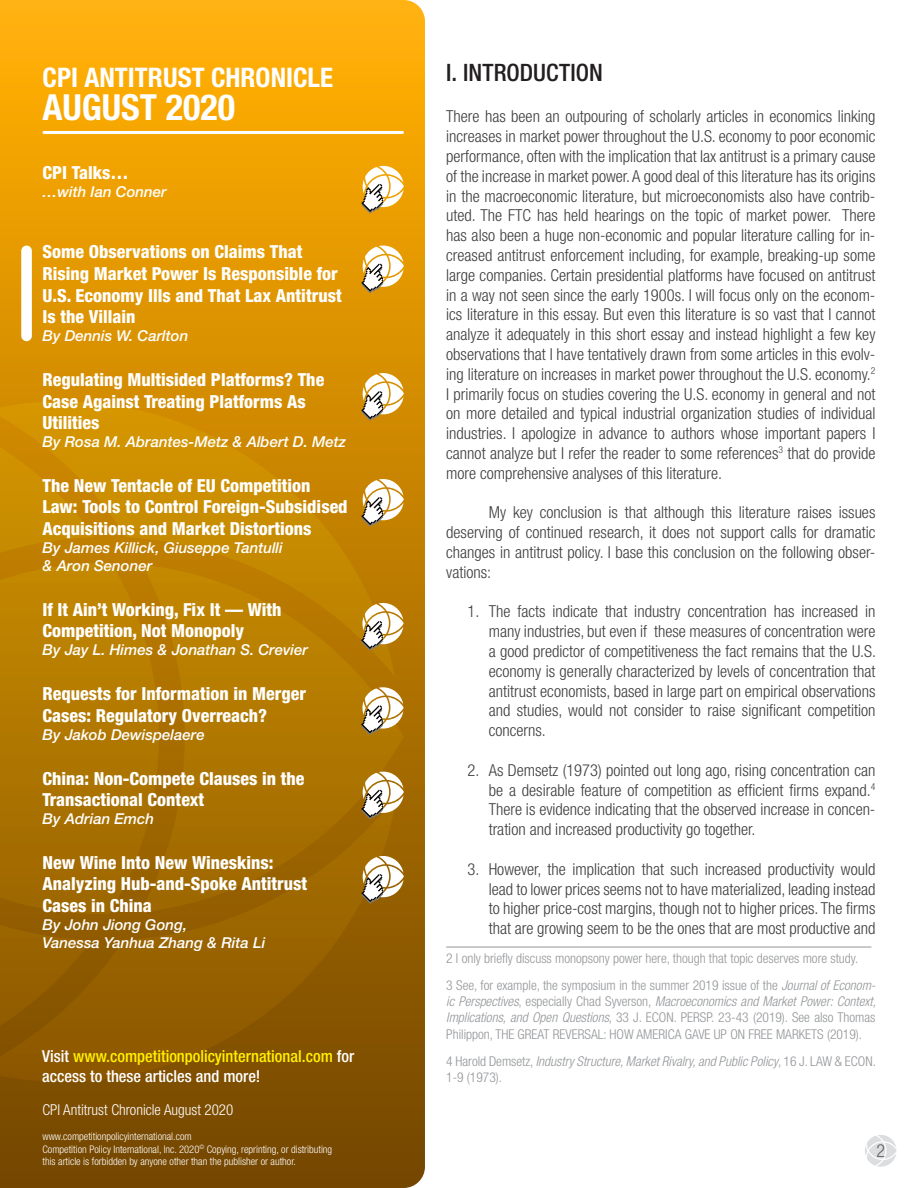
<style>
.page{position:relative;width:918px;height:1188px;background:#fff}
.page>*{position:absolute;margin:0;border:0;box-sizing:border-box;transform-origin:0 0}
.Body_Text{font:700 condensed 36px "Helvetica Neue LT Std";color:#fff}
.Body_Text-2{font:700 condensed 27px "Helvetica Neue LT Std";color:#fff}
.Sin_espaciado{font:500 condensed 24px "Helvetica Neue LT Std";letter-spacing:.005em;color:#231f20}
.t1{font:800 condensed 18px/21.6px "Helvetica Neue LT Std";color:#fff}
.t2{font:300 condensed 18px "Helvetica Neue LT Std";color:#636366}
.Sin_espaciado-2{font:300 condensed 16.5px/19.8px "Helvetica Neue LT Std";color:#3e3e3f;text-align:justify}
.Body_Text-3{font:500 condensed 16.5px/19.8px "Helvetica Neue LT Std";color:#fff101}
.t3{font:italic 500 15px "Helvetica Neue LT Std";color:#fff}
.t4{font:300 condensed 15px "Helvetica Neue LT Std";color:#fff}
.Note{font:300 condensed 13.5px/16.2px "Helvetica Neue LT Std";color:#939598;text-align:justify}
.Note-2{font:italic 300 condensed 13.5px/16.2px "Helvetica Neue LT Std";color:#939598}
.t5{font:300 condensed 10.5px "Helvetica Neue LT Std";color:#fff}
.s1{color:#fff}
.s2{font-style:italic}
.s3{font-style:normal}
</style>
<div class="page">
<svg style="left:865px;top:1135px;width:32px;height:32px"></svg>
<svg style="left:0;top:0;width:425px;height:1188px;background:#d08a02"></svg>
<div style="left:0;top:677px;width:140px;height:118px;background:#b07700"></div>
<svg style="left:0;top:795px;width:397px;height:287px;background:#905b00"></svg>
<svg style="left:0;top:401px;width:395px;height:276px;background:#c98900"></svg>
<svg style="left:140px;top:565px;width:264px;height:347px;background:#ae7400"></svg>
<svg style="left:0;top:421px;width:95px;height:292px;background:#c28500"></svg>
<svg style="left:0;top:768px;width:92px;height:289px;background:#9a6400"></svg>
<hr style="left:43px;top:131px;width:361px;height:3px;background:#fff;border-radius:2px">
<div style="left:21px;top:246px;width:11px;height:95px;background:#fff;border-radius:5px"></div>
<hr style="left:446px;top:947px;width:425px;height:1px;background:#939598">
<svg style="left:361px;top:166px;width:43px;height:48px"></svg>
<svg style="left:361px;top:246px;width:43px;height:47px"></svg>
<svg style="left:361px;top:373px;width:43px;height:48px"></svg>
<svg style="left:361px;top:479px;width:43px;height:48px"></svg>
<svg style="left:361px;top:603px;width:43px;height:48px"></svg>
<svg style="left:361px;top:687px;width:43px;height:48px"></svg>
<svg style="left:361px;top:772px;width:43px;height:47px"></svg>
<svg style="left:361px;top:856px;width:43px;height:48px"></svg>
<p class="Body_Text-2" style="left:43px;top:61px;width:292px">CPI ANTITRUST CHRONICLE</p>
<p class="Body_Text" style="left:43px;top:86px;width:194px">AUGUST 2020</p>
<p class="t1" style="left:43px;top:161px;width:88px">CPI Talks…</p>
<p class="t3" style="left:43px;top:183px;width:126px">…with Ian Conner</p>
<p class="t1" style="left:43px;top:241px;width:301px">Some Observations on Claims That<br>Rising Market Power Is Responsible for<br>U.S. Economy Ills and That Lax Antitrust<br>Is the Villain</p>
<p class="t3" style="left:43px;top:327px;width:147px">By Dennis W. Carlton</p>
<p class="t1" style="left:43px;top:368px;width:283px">Regulating Multisided Platforms? The<br>Case Against Treating Platforms As<br>Utilities</p>
<p class="t3" style="left:43px;top:433px;width:305px">By Rosa M. Abrantes-Metz &amp; Albert D. Metz</p>
<p class="t1" style="left:43px;top:474px;width:307px">The New Tentacle of EU Competition<br>Law: Tools to Control Foreign-Subsidised<br>Acquisitions and Market Distortions</p>
<p class="t3" style="left:43px;top:539px;width:242px">By James Killick, Giuseppe Tantulli</p>
<p class="t3" style="left:43px;top:557px;width:111px">&amp; Aron Senoner</p>
<p class="t1" style="left:43px;top:598px;width:240px">If It Ain’t Working, Fix It — With<br>Competition, Not Monopoly</p>
<p class="t3" style="left:43px;top:641px;width:267px">By Jay L. Himes &amp; Jonathan S. Crevier</p>
<p class="t1" style="left:43px;top:683px;width:265px">Requests for Information in Merger<br>Cases: Regulatory Overreach?</p>
<p class="t3" style="left:43px;top:726px;width:164px">By Jakob Dewispelaere</p>
<p class="t1" style="left:43px;top:767px;width:264px">China: Non-Compete Clauses in the<br>Transactional Context</p>
<p class="t3" style="left:43px;top:810px;width:113px">By Adrian Emch</p>
<p class="t1" style="left:43px;top:851px;width:266px">New Wine Into New Wineskins:<br>Analyzing Hub-and-Spoke Antitrust<br>Cases in China</p>
<p class="t3" style="left:43px;top:916px;width:146px">By John Jiong Gong,</p>
<p class="t3" style="left:43px;top:934px;width:224px">Vanessa Yanhua Zhang &amp; Rita Li</p>
<p class="Body_Text-3" style="left:42px;top:1046px;width:313px"><span class="s1">Visit</span> www.competitionpolicyinternational.com <span class="s1">for access to these articles and more!</span></p>
<p class="t4" style="left:43px;top:1101px;width:192px">CPI Antitrust Chronicle August 2020</p>
<p class="t5" style="left:43px;top:1130px;width:151px">www.competitionpolicyinternational.com</p>
<p class="t5" style="left:43px;top:1143px;width:291px">Competition Policy International, Inc. 2020<sup>©</sup> Copying, reprinting, or distributing</p>
<p class="t5" style="left:43px;top:1156px;width:255px">this article is forbidden by anyone other than the publisher or author.</p>
<p class="Sin_espaciado" style="left:446px;top:58px;width:158px">I. INTRODUCTION</p>
<p class="Sin_espaciado-2" style="left:446px;top:106px;width:431px">There has been an outpouring of scholarly articles in economics linking increases in market power throughout the U.S. economy to poor economic performance, often with the implication that lax antitrust is a primary cause of the increase in market power. A good deal of this literature has its origins in the macroeconomic literature, but microeconomists also have contrib&shy;uted. The FTC has held hearings on the topic of market power. There has also been a huge non-economic and popular literature calling for in&shy;creased antitrust enforcement including, for example, breaking-up some large companies. Certain presidential platforms have focused on antitrust in a way not seen since the early 1900s. I will focus only on the econom&shy;ics literature in this essay. But even this literature is so vast that I cannot analyze it adequately in this short essay and instead highlight a few key observations that I have tentatively drawn from some articles in this evolv&shy;ing literature on increases in market power throughout the U.S. economy.<sup>2<br></sup>I primarily focus on studies covering the U.S. economy in general and not on more detailed and typical industrial organization studies of individual industries. I apologize in advance to authors whose important papers I cannot analyze but I refer the reader to some references<sup>3</sup> that do provide more comprehensive analyses of this literature.</p>
<p class="Sin_espaciado-2" style="left:446px;top:502px;width:431px;text-indent:43px">My key conclusion is that although this literature raises issues deserving of continued research, it does not support calls for dramatic changes in antitrust policy. I base this conclusion on the following obser&shy;vations:</p>
<p class="Sin_espaciado-2" style="left:489px;top:601px;width:389px;text-indent:-21px">1. The facts indicate that industry concentration has increased in many industries, but even if these measures of concentration were a good predictor of competitiveness the fact remains that the U.S. economy is generally characterized by levels of concentration that antitrust economists, based in large part on empirical observations and studies, would not consider to raise significant competition concerns.</p>
<p class="Sin_espaciado-2" style="left:489px;top:760px;width:388px;text-indent:-21px">2. As Demsetz (1973) pointed out long ago, rising concentration can be a desirable feature of competition as efficient firms expand.<sup>4<br></sup>There is evidence indicating that the observed increase in concen&shy;tration and increased productivity go together.</p>
<p class="Sin_espaciado-2" style="left:489px;top:859px;width:388px;text-indent:-21px">3. However, the implication that such increased productivity would lead to lower prices seems not to have materialized, leading instead to higher price-cost margins, though not to higher prices. The firms that are growing seem to be the ones that are most productive and</p>
<p class="Note" style="left:446px;top:950px;width:414px">2 I only briefly discuss monopsony power here, though that topic deserves more study.</p>
<p class="Note" style="left:446px;top:977px;width:431px">3 See, for example, the symposium in the summer 2019 issue of the <span class="s2">Journal of Econom&shy;ic Perspectives</span>, especially Chad Syverson, <span class="s2">Macroeconomics and Market Power: Context, Implications, and Open Questions</span>, 33 J. ECON. PERSP. 23-43 (2019). See also Thomas Philippon, THE GREAT REVERSAL: HOW AMERICA GAVE UP ON FREE MARKETS (2019).</p>
<p class="Note-2" style="left:446px;top:1053px;width:431px"><span class="s3">4 Harold Demsetz,</span> Industry Structure, Market Rivalry, and Public Policy<span class="s3">, 16 J. LAW &amp; ECON.<br>1-9 (1973).</span></p>
<p class="t2" style="left:876px;top:1141px;width:10px">2</p>
</div>
